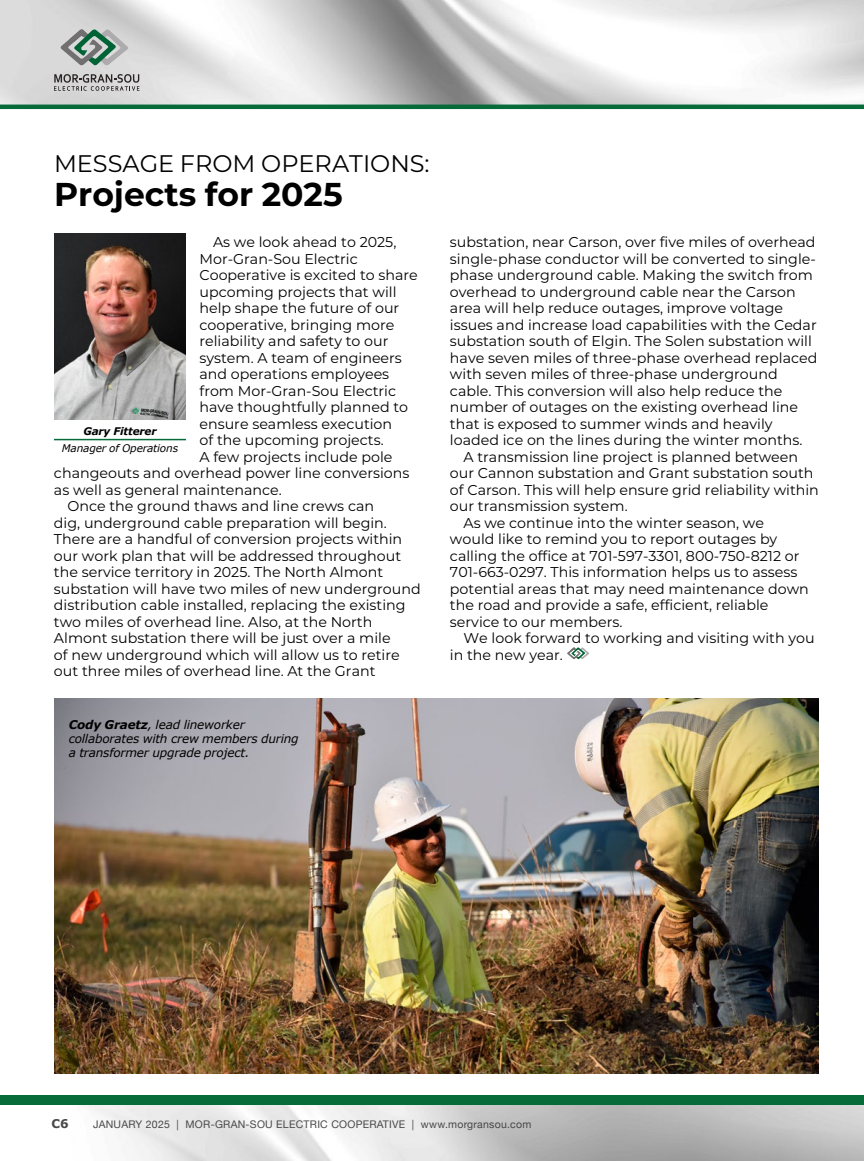
<style>
.page{position:relative;width:864px;height:1161px;background:#fff}
.page>*{position:absolute;margin:0;border:0;box-sizing:border-box;transform-origin:0 0}
.t1{font:700 33px "Montserrat";color:#000}
.t2{font:24px "Montserrat";color:#000}
.t3{font:14.25px/16.5px "Montserrat";color:#000}
.t4{font:italic 12px/14.2px "Verdana";letter-spacing:-.015em;color:#000}
.t5{font:700 12px "Verdana";color:#474747}
.t6{font:10.5px "Helvetica Neue";letter-spacing:.025em;color:#474747}
.t7{font:italic 10.5px "Verdana";letter-spacing:-.015em;color:#000}
.t8{font:italic 700 10.5px "Verdana";letter-spacing:-.015em;color:#000}
.s1{font-weight:700}
</style>
<div class="page">
<svg style="left:567px;top:647px;width:22px;height:13px"></svg>
<img style="left:54px;top:234px;width:132px;height:186px">
<hr style="left:54px;top:439px;width:132px;height:1px;background:#066a39">
<img style="left:54px;top:698px;width:765px;height:375px">
<img style="left:0;top:0;width:864px;height:105px">
<div style="left:0;top:1095px;width:864px;height:10px;background:#066a39"></div>
<hr style="left:0;top:105px;width:864px;height:4px;background:#066a39">
<svg style="left:54px;top:74px;width:86px;height:17px"></svg>
<svg style="left:59px;top:28px;width:70px;height:38px"></svg>
<h2 class="t2" style="left:54px;top:147px;width:377px">MESSAGE FROM OPERATIONS:</h2>
<h1 class="t1" style="left:54px;top:171px;width:290px">Projects for 2025</h1>
<p class="t3" style="left:213px;top:233px;width:185px">As we look ahead to 2025,</p>
<p class="t3" style="left:200px;top:250px;width:160px">Mor-Gran-Sou Electric</p>
<p class="t3" style="left:200px;top:266px;width:220px">Cooperative is excited to share</p>
<p class="t3" style="left:200px;top:283px;width:199px">upcoming projects that will</p>
<p class="t3" style="left:200px;top:299px;width:201px">help shape the future of our</p>
<p class="t3" style="left:200px;top:316px;width:196px">cooperative, bringing more</p>
<p class="t3" style="left:200px;top:332px;width:190px">reliability and safety to our</p>
<p class="t3" style="left:200px;top:349px;width:204px">system. A team of engineers</p>
<p class="t3" style="left:200px;top:365px;width:191px">and operations employees</p>
<p class="t3" style="left:200px;top:382px;width:198px">from Mor-Gran-Sou Electric</p>
<p class="t3" style="left:200px;top:398px;width:210px">have thoughtfully planned to</p>
<p class="t3" style="left:200px;top:415px;width:194px">ensure seamless execution</p>
<p class="t3" style="left:200px;top:431px;width:186px">of the upcoming projects.</p>
<p class="t3" style="left:200px;top:448px;width:194px">A few projects include pole</p>
<p class="t3" style="left:54px;top:464px;width:357px">changeouts and overhead power line conversions</p>
<p class="t3" style="left:54px;top:481px;width:229px">as well as general maintenance.</p>
<p class="t3" style="left:67px;top:497px;width:308px">Once the ground thaws and line crews can</p>
<p class="t3" style="left:54px;top:514px;width:334px">dig, underground cable preparation will begin.</p>
<p class="t3" style="left:54px;top:530px;width:350px">There are a handful of conversion projects within</p>
<p class="t3" style="left:54px;top:547px;width:349px">our work plan that will be addressed throughout</p>
<p class="t3" style="left:54px;top:563px;width:331px">the service territory in 2025. The North Almont</p>
<p class="t3" style="left:54px;top:580px;width:368px">substation will have two miles of new underground</p>
<p class="t3" style="left:54px;top:596px;width:353px">distribution cable installed, replacing the existing</p>
<p class="t3" style="left:54px;top:613px;width:320px">two miles of overhead line. Also, at the North</p>
<p class="t3" style="left:54px;top:629px;width:338px">Almont substation there will be just over a mile</p>
<p class="t3" style="left:54px;top:646px;width:347px">of new underground which will allow us to retire</p>
<p class="t3" style="left:54px;top:662px;width:323px">out three miles of overhead line. At the Grant</p>
<p class="t8" style="left:83px;top:424px;width:75px">Gary Fitterer</p>
<p class="t7" style="left:62px;top:441px;width:118px">Manager of Operations</p>
<p class="t4" style="left:69px;top:717px;width:232px"><span class="s1">Cody Graetz</span>, lead lineworker collaborates with crew members during a transformer upgrade project.</p>
<p class="t3" style="left:450px;top:233px;width:369px">substation, near Carson, over five miles of overhead single-phase conductor will be converted to single&shy;phase underground cable. Making the switch from overhead to underground cable near the Carson area will help reduce outages, improve voltage issues and increase load capabilities with the Cedar substation south of Elgin. The Solen substation will have seven miles of three-phase overhead replaced with seven miles of three-phase underground cable. This conversion will also help reduce the number of outages on the existing overhead line that is exposed to summer winds and heavily loaded ice on the lines during the winter months.</p>
<p class="t3" style="left:463px;top:448px;width:336px">A transmission line project is planned between</p>
<p class="t3" style="left:450px;top:464px;width:365px">our Cannon substation and Grant substation south</p>
<p class="t3" style="left:450px;top:481px;width:370px">of Carson. This will help ensure grid reliability within</p>
<p class="t3" style="left:450px;top:497px;width:179px">our transmission system.</p>
<p class="t3" style="left:463px;top:514px;width:302px">As we continue into the winter season, we</p>
<p class="t3" style="left:450px;top:530px;width:329px">would like to remind you to report outages by</p>
<p class="t3" style="left:450px;top:547px;width:351px">calling the office at 701-597-3301, 800-750-8212 or</p>
<p class="t3" style="left:450px;top:563px;width:349px">701-663-0297. This information helps us to assess</p>
<p class="t3" style="left:450px;top:580px;width:360px">potential areas that may need maintenance down</p>
<p class="t3" style="left:450px;top:596px;width:320px">the road and provide a safe, efficient, reliable</p>
<p class="t3" style="left:450px;top:613px;width:174px">service to our members.</p>
<p class="t3" style="left:463px;top:629px;width:353px">We look forward to working and visiting with you</p>
<p class="t3" style="left:450px;top:646px;width:114px">in the new year.</p>
<p class="t5" style="left:51px;top:1115px;width:19px">C6</p>
<p class="t6" style="left:93px;top:1116px;width:440px">JANUARY 2025 | MOR-GRAN-SOU ELECTRIC COOPERATIVE | www.morgransou.com</p>
</div>
